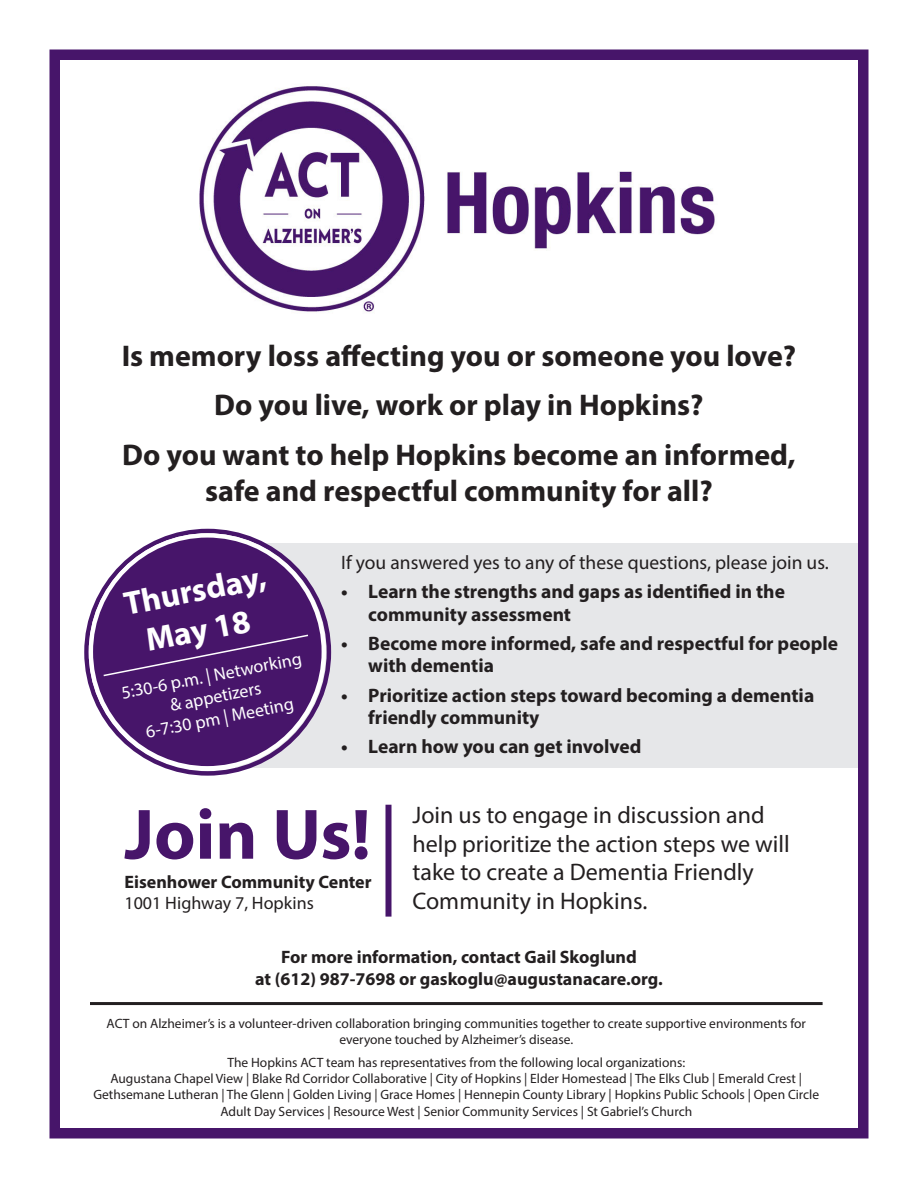
<style>
.page{position:relative;width:918px;height:1188px;background:#fff}
.page>*{position:absolute;margin:0;border:0;box-sizing:border-box;transform-origin:0 0}
.t1{font:700 72px "Myriad Pro";color:#47156a}
.t2{font:700 33px/39.6px "Myriad Pro";color:#fff;text-align:center}
.t3{font:700 30px/36px "Myriad Pro";color:#231f20;text-align:center}
.t4{font:24px/28.8px "Myriad Pro";color:#231f20}
.t5{font:700 19.5px/22.5px "Myriad Pro";color:#231f20}
.t6{font:19.5px "Myriad Pro";color:#231f20}
.t7{font:700 18px/21.6px "Myriad Pro";color:#231f20;text-align:center}
.t8{font:18px/21.6px "Myriad Pro";color:#fff;text-align:center}
.t9{font:18px "Myriad Pro";color:#231f20}
.t10{font:13.5px/16.2px "Myriad Pro";color:#231f20;text-align:center}
</style>
<div class="page">
<div style="left:386px;top:805px;width:6px;height:112px;background:#47156a"></div>
<hr style="left:90px;top:1002px;width:733px;height:3px;background:#231f20">
<div style="left:235px;top:543px;width:624px;height:225px;background:#e6e7e9"></div>
<div style="left:91px;top:535px;width:233px;height:233px;background:#47156a;border-radius:50%"></div>
<svg style="left:103px;top:634px;width:205px;height:43px"></svg>
<img style="left:199px;top:86px;width:516px;height:226px">
<div style="left:50px;top:50px;width:818px;height:1088px;border:10px solid #47156a"></div>
<p class="t3" style="left:122px;top:337px;width:676px">Is memory loss affecting you or someone you love?</p>
<p class="t3" style="left:214px;top:386px;width:491px">Do you live, work or play in Hopkins?</p>
<p class="t3" style="left:122px;top:436px;width:675px">Do you want to help Hopkins become an informed, safe and respectful community for all?</p>
<p class="t2" style="left:120px;top:584px;width:146px;rotate:-11deg">Thursday,<br>May 18</p>
<p class="t8" style="left:120px;top:682px;width:185px;rotate:-11deg">5:30-6 p.m. | Networking &amp; appetizers</p>
<p class="t8" style="left:144px;top:721px;width:152px;rotate:-11deg">6-7:30 pm | Meeting</p>
<p class="t6" style="left:341px;top:550px;width:489px">If you answered yes to any of these questions, please join us.</p>
<p class="t5" style="left:368px;top:580px;width:418px;text-indent:-27px">• Learn the strengths and gaps as identified in the community assessment</p>
<p class="t5" style="left:368px;top:631px;width:471px;text-indent:-27px">• Become more informed, safe and respectful for people with dementia</p>
<p class="t5" style="left:368px;top:683px;width:448px;text-indent:-27px">• Prioritize action steps toward becoming a dementia friendly community</p>
<p class="t5" style="left:341px;top:735px;width:302px">• Learn how you can get involved</p>
<p class="t4" style="left:412px;top:800px;width:379px">Join us to engage in discussion and help prioritize the action steps we will take to create a Dementia Friendly<br>Community in Hopkins.</p>
<p class="t7" style="left:255px;top:946px;width:409px">For more information, contact Gail Skoglund<br>at (612) 987-7698 or gaskoglu@augustanacare.org.</p>
<p class="t1" style="left:124px;top:787px;width:248px">Join Us!</p>
<p class="t7" style="left:124px;top:870px;width:249px">Eisenhower Community Center</p>
<p class="t9" style="left:124px;top:892px;width:191px">1001 Highway 7, Hopkins</p>
<p class="t10" style="left:107px;top:1015px;width:701px">ACT on Alzheimer’s is a volunteer-driven collaboration bringing communities together to create supportive environments for everyone touched by Alzheimer’s disease.</p>
<p class="t10" style="left:227px;top:1054px;width:459px">The Hopkins ACT team has representatives from the following local organizations:</p>
<p class="t10" style="left:93px;top:1070px;width:727px">Augustana Chapel View | Blake Rd Corridor Collaborative | City of Hopkins | Elder Homestead | The Elks Club | Emerald Crest |<br>Gethsemane Lutheran | The Glenn | Golden Living | Grace Homes | Hennepin County Library | Hopkins Public Schools | Open Circle<br>Adult Day Services | Resource West | Senior Community Services | St Gabriel’s Church</p>
</div>
